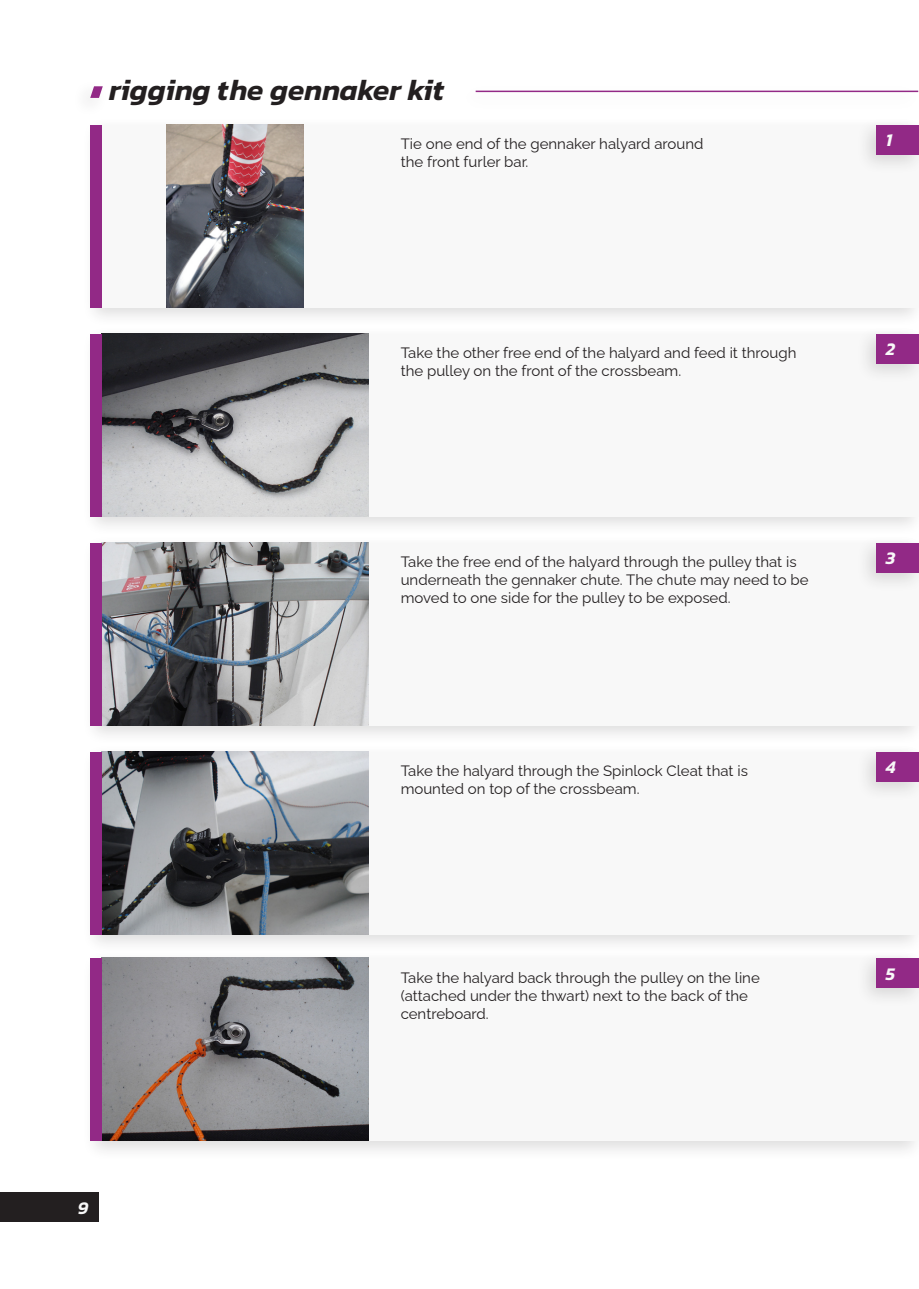
<style>
.page{position:relative;width:919px;height:1289px;background:#fff}
.page>*{position:absolute;margin:0;border:0;box-sizing:border-box;transform-origin:0 0}
.t1{font:italic 600 30px "Kanit";color:#231f20}
.Inst_Numbers{font:italic 600 18px "Kanit";color:#f8f8f8}
.Instructions{font:15px "Raleway";color:#231f20}
</style>
<div class="page">
<div style="left:0;top:1192px;width:99px;height:30px;background:#231f20"></div>
<div style="left:81px;top:116px;width:837px;height:212px;background:#231f20;opacity:.15"></div>
<div style="left:102px;top:125px;width:816px;height:183px;background:#f8f8f8"></div>
<img style="left:167px;top:125px;width:137px;height:183px">
<div style="left:81px;top:325px;width:837px;height:211px;background:#231f20;opacity:.15"></div>
<div style="left:102px;top:334px;width:816px;height:182px;background:#f8f8f8"></div>
<div style="left:81px;top:534px;width:837px;height:211px;background:#231f20;opacity:.15"></div>
<div style="left:102px;top:542px;width:816px;height:183px;background:#f8f8f8"></div>
<div style="left:81px;top:743px;width:837px;height:211px;background:#231f20;opacity:.15"></div>
<div style="left:102px;top:751px;width:816px;height:183px;background:#f8f8f8"></div>
<div style="left:81px;top:949px;width:837px;height:211px;background:#231f20;opacity:.15"></div>
<div style="left:102px;top:957px;width:816px;height:183px;background:#f8f8f8"></div>
<img style="left:102px;top:334px;width:267px;height:182px">
<img style="left:102px;top:542px;width:267px;height:183px">
<img style="left:102px;top:751px;width:267px;height:183px">
<img style="left:102px;top:957px;width:267px;height:183px">
<div style="left:90px;top:125px;width:12px;height:183px;background:#922986"></div>
<div style="left:90px;top:334px;width:12px;height:182px;background:#922986"></div>
<div style="left:90px;top:542px;width:12px;height:183px;background:#922986"></div>
<div style="left:90px;top:751px;width:12px;height:183px;background:#922986"></div>
<div style="left:90px;top:957px;width:12px;height:183px;background:#922986"></div>
<div style="left:856px;top:116px;width:62px;height:59px;background:#231f20;opacity:.15"></div>
<div style="left:876px;top:125px;width:42px;height:30px;background:#922986"></div>
<div style="left:856px;top:325px;width:62px;height:59px;background:#231f20;opacity:.15"></div>
<div style="left:876px;top:334px;width:42px;height:29px;background:#922986"></div>
<div style="left:856px;top:534px;width:62px;height:58px;background:#231f20;opacity:.15"></div>
<div style="left:876px;top:542px;width:42px;height:30px;background:#922986"></div>
<div style="left:856px;top:743px;width:62px;height:58px;background:#231f20;opacity:.15"></div>
<div style="left:876px;top:751px;width:42px;height:30px;background:#922986"></div>
<div style="left:856px;top:949px;width:62px;height:58px;background:#231f20;opacity:.15"></div>
<div style="left:876px;top:957px;width:42px;height:30px;background:#922986"></div>
<div style="left:71px;top:78px;width:38px;height:40px;background:#fefefe"></div>
<svg style="left:90px;top:86px;width:13px;height:12px"></svg>
<div style="left:457px;top:82px;width:461px;height:30px;background:#231f20;opacity:.15"></div>
<hr style="left:475px;top:91px;width:443px;height:1px;background:#922986">
<p class="t1" style="left:109px;top:67px;width:336px">rigging the gennaker kit</p>
<p class="Instructions" style="left:400px;top:132px;width:304px">Tie one end of the gennaker halyard around</p>
<p class="Instructions" style="left:400px;top:150px;width:129px">the front furler bar.</p>
<p class="Instructions" style="left:400px;top:341px;width:397px">Take the other free end of the halyard and feed it through</p>
<p class="Instructions" style="left:400px;top:359px;width:282px">the pulley on the front of the crossbeam.</p>
<p class="Instructions" style="left:400px;top:550px;width:397px">Take the free end of the halyard through the pulley that is</p>
<p class="Instructions" style="left:400px;top:568px;width:409px">underneath the gennaker chute. The chute may need to be</p>
<p class="Instructions" style="left:400px;top:586px;width:331px">moved to one side for the pulley to be exposed.</p>
<p class="Instructions" style="left:400px;top:759px;width:349px">Take the halyard through the Spinlock Cleat that is</p>
<p class="Instructions" style="left:400px;top:777px;width:240px">mounted on top of the crossbeam.</p>
<p class="Instructions" style="left:400px;top:965px;width:360px">Take the halyard back through the pulley on the line</p>
<p class="Instructions" style="left:400px;top:983px;width:349px">(attached under the thwart) next to the back of the</p>
<p class="Instructions" style="left:400px;top:1001px;width:90px">centreboard.</p>
<p class="Inst_Numbers" style="left:78px;top:1194px;width:12px">9</p>
<p class="Inst_Numbers" style="left:885px;top:127px;width:8px">1</p>
<p class="Inst_Numbers" style="left:885px;top:335px;width:11px">2</p>
<p class="Inst_Numbers" style="left:885px;top:544px;width:11px">3</p>
<p class="Inst_Numbers" style="left:885px;top:753px;width:11px">4</p>
<p class="Inst_Numbers" style="left:885px;top:959px;width:11px">5</p>
</div>
